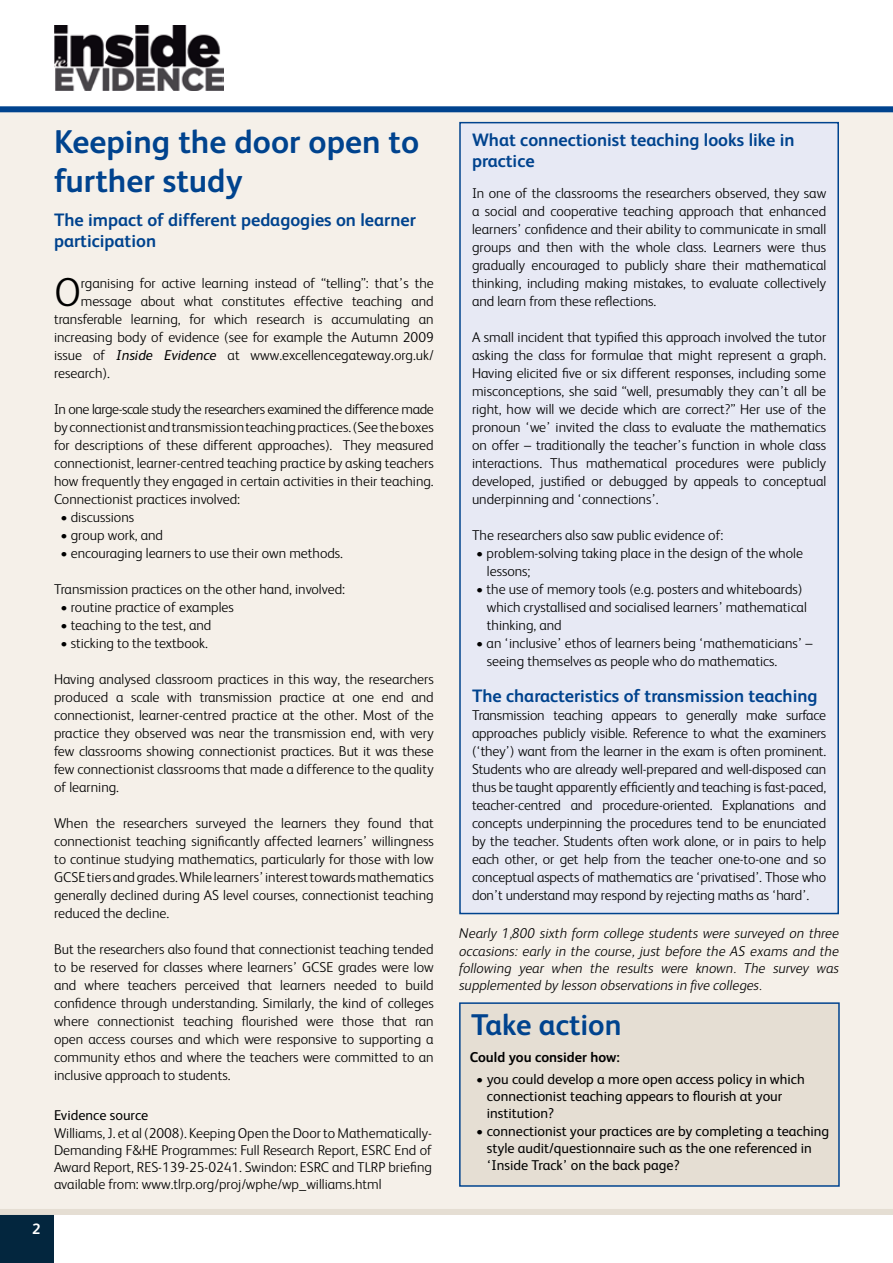
<style>
.page{position:relative;width:893px;height:1263px;background:#fff}
.page>*{position:absolute;margin:0;border:0;box-sizing:border-box;transform-origin:0 0}
.t1{font:300 40.5px "FS Albert";color:#000}
.t2{font:700 33px/39.6px "FS Albert";color:#00438e}
.t3{font:700 30px "FS Albert";color:#00438e}
.t4{font:700 18px/21px "FS Albert";color:#00438e}
.t5{font:700 15px "FS Albert";color:#fff}
.t6{font:300 14.25px/18px "FS Albert";color:#000;text-align:justify}
.t7{font:14.25px/17.2px "FS Albert";color:#000}
.t8{font:italic 300 14.25px/17.2px "FS Albert";color:#000;text-align:justify}
.t9{font:700 14.25px "FS Albert";color:#000}
.s1{font-weight:400;font-style:italic}
</style>
<div class="page">
<div style="left:0;top:110px;width:893px;height:1098px;background:#f5f0e9"></div>
<div style="left:0;top:1210px;width:53px;height:53px;background:#03263e"></div>
<div style="left:0;top:106px;width:893px;height:6px;background:#00438e"></div>
<div style="left:0;top:1209px;width:893px;height:6px;background:#e5ded3"></div>
<img style="left:54px;top:25px;width:169px;height:66px">
<div style="left:459px;top:122px;width:380px;height:792px;background:#e7e9f4;border:2px solid #00438e"></div>
<div style="left:459px;top:1002px;width:381px;height:185px;background:#e5ded3;border:2px solid #00438e"></div>
<p class="t5" style="left:32px;top:1219px;width:10px">2</p>
<h2 class="t2" style="left:54px;top:120px;width:367px">Keeping the door open to further study</h2>
<p class="t4" style="left:54px;top:209px;width:363px">The impact of different pedagogies on learner participation</p>
<h1 class="t1" style="left:54px;top:266px;width:28px">O</h1>
<p class="t6" style="left:81px;top:273px;width:354px">rganising for active learning instead of “telling”: that’s the</p>
<p class="t6" style="left:81px;top:291px;width:354px">message about what constitutes effective teaching and</p>
<p class="t6" style="left:54px;top:309px;width:381px">transferable learning, for which research is accumulating an</p>
<p class="t6" style="left:54px;top:327px;width:381px">increasing body of evidence (see for example the Autumn 2009</p>
<p class="t6" style="left:54px;top:345px;width:381px">issue of <span class="s1">Inside Evidence</span> at www.excellencegateway.org.uk/</p>
<p class="t6" style="left:54px;top:363px;width:57px">research).</p>
<p class="t6" style="left:54px;top:399px;width:381px">In one large-scale study the researchers examined the difference made by connectionist and transmission teaching practices. (See the boxes for descriptions of these different approaches). They measured connectionist, learner-centred teaching practice by asking teachers how frequently they engaged in certain activities in their teaching.<br>Connectionist practices involved:</p>
<p class="t6" style="left:60px;top:507px;width:75px">• discussions</p>
<p class="t6" style="left:60px;top:525px;width:104px">• group work, and</p>
<p class="t6" style="left:60px;top:543px;width:284px">• encouraging learners to use their own methods.</p>
<p class="t6" style="left:54px;top:579px;width:293px">Transmission practices on the other hand, involved:</p>
<p class="t6" style="left:60px;top:597px;width:175px">• routine practice of examples</p>
<p class="t6" style="left:60px;top:615px;width:153px">• teaching to the test, and</p>
<p class="t6" style="left:60px;top:633px;width:149px">• sticking to the textbook.</p>
<p class="t6" style="left:54px;top:669px;width:381px">Having analysed classroom practices in this way, the researchers produced a scale with transmission practice at one end and connectionist, learner-centred practice at the other. Most of the practice they observed was near the transmission end, with very few classrooms showing connectionist practices. But it was these few connectionist classrooms that made a difference to the quality of learning.</p>
<p class="t6" style="left:54px;top:813px;width:381px">When the researchers surveyed the learners they found that connectionist teaching significantly affected learners’ willingness to continue studying mathematics, particularly for those with low GCSE tiers and grades. While learners’ interest towards mathematics generally declined during AS level courses, connectionist teaching reduced the decline.</p>
<p class="t6" style="left:54px;top:939px;width:381px">But the researchers also found that connectionist teaching tended to be reserved for classes where learners’ GCSE grades were low and where teachers perceived that learners needed to build confidence through understanding. Similarly, the kind of colleges where connectionist teaching flourished were those that ran open access courses and which were responsive to supporting a community ethos and where the teachers were committed to an inclusive approach to students.</p>
<p class="t7" style="left:54px;top:1106px;width:96px">Evidence source</p>
<p class="t6" style="left:54px;top:1123px;width:379px;line-height:17.2px">Williams, J. et al (2008). Keeping Open the Door to Mathematically-Demanding F&amp;HE Programmes: Full Research Report, ESRC End of Award Report, RES-139-25-0241. Swindon: ESRC and TLRP briefing available from: www.tlrp.org/proj/wphe/wp_williams.html</p>
<p class="t4" style="left:472px;top:129px;width:324px">What connectionist teaching looks like in practice</p>
<p class="t6" style="left:472px;top:183px;width:356px">In one of the classrooms the researchers observed, they saw a social and cooperative teaching approach that enhanced learners’ confidence and their ability to communicate in small groups and then with the whole class. Learners were thus gradually encouraged to publicly share their mathematical thinking, including making mistakes, to evaluate collectively and learn from these reflections.</p>
<p class="t6" style="left:472px;top:327px;width:356px">A small incident that typified this approach involved the tutor asking the class for formulae that might represent a graph.<br>Having elicited five or six different responses, including some misconceptions, she said “well, presumably they can’t all be right, how will we decide which are correct?” Her use of the pronoun ‘we’ invited the class to evaluate the mathematics on offer – traditionally the teacher’s function in whole class interactions. Thus mathematical procedures were publicly developed, justified or debugged by appeals to conceptual underpinning and ‘connections’.</p>
<p class="t6" style="left:472px;top:525px;width:253px">The researchers also saw public evidence of:</p>
<p class="t6" style="left:487px;top:543px;width:318px;text-indent:-11px">• problem-solving taking place in the design of the whole lessons;</p>
<p class="t6" style="left:487px;top:579px;width:321px;text-align:left;text-indent:-11px">• the use of memory tools (e.g. posters and whiteboards) which crystallised and socialised learners’ mathematical thinking, and</p>
<p class="t6" style="left:487px;top:633px;width:327px;text-indent:-11px">• an ‘inclusive’ ethos of learners being ‘mathematicians’ – seeing themselves as people who do mathematics.</p>
<p class="t4" style="left:472px;top:685px;width:347px">The characteristics of transmission teaching</p>
<p class="t6" style="left:472px;top:705px;width:356px">Transmission teaching appears to generally make surface approaches publicly visible. Reference to what the examiners (‘they’) want from the learner in the exam is often prominent.<br>Students who are already well-prepared and well-disposed can thus be taught apparently efficiently and teaching is fast-paced, teacher-centred and procedure-oriented. Explanations and concepts underpinning the procedures tend to be enunciated by the teacher. Students often work alone, or in pairs to help each other, or get help from the teacher one-to-one and so conceptual aspects of mathematics are ‘privatised’. Those who don’t understand may respond by rejecting maths as ‘hard’.</p>
<p class="t8" style="left:459px;top:924px;width:381px">Nearly 1,800 sixth form college students were surveyed on three occasions: early in the course, just before the AS exams and the following year when the results were known. The survey was supplemented by lesson observations in five colleges.</p>
<h3 class="t3" style="left:471px;top:1004px;width:152px">Take action</h3>
<p class="t9" style="left:470px;top:1048px;width:151px">Could you consider how:</p>
<p class="t7" style="left:487px;top:1069px;width:319px;text-indent:-11px">• you could develop a more open access policy in which connectionist teaching appears to flourish at your institution?</p>
<p class="t7" style="left:487px;top:1121px;width:344px;text-indent:-11px">• connectionist your practices are by completing a teaching style audit/questionnaire such as the one referenced in ‘Inside Track’ on the back page?</p>
</div>
